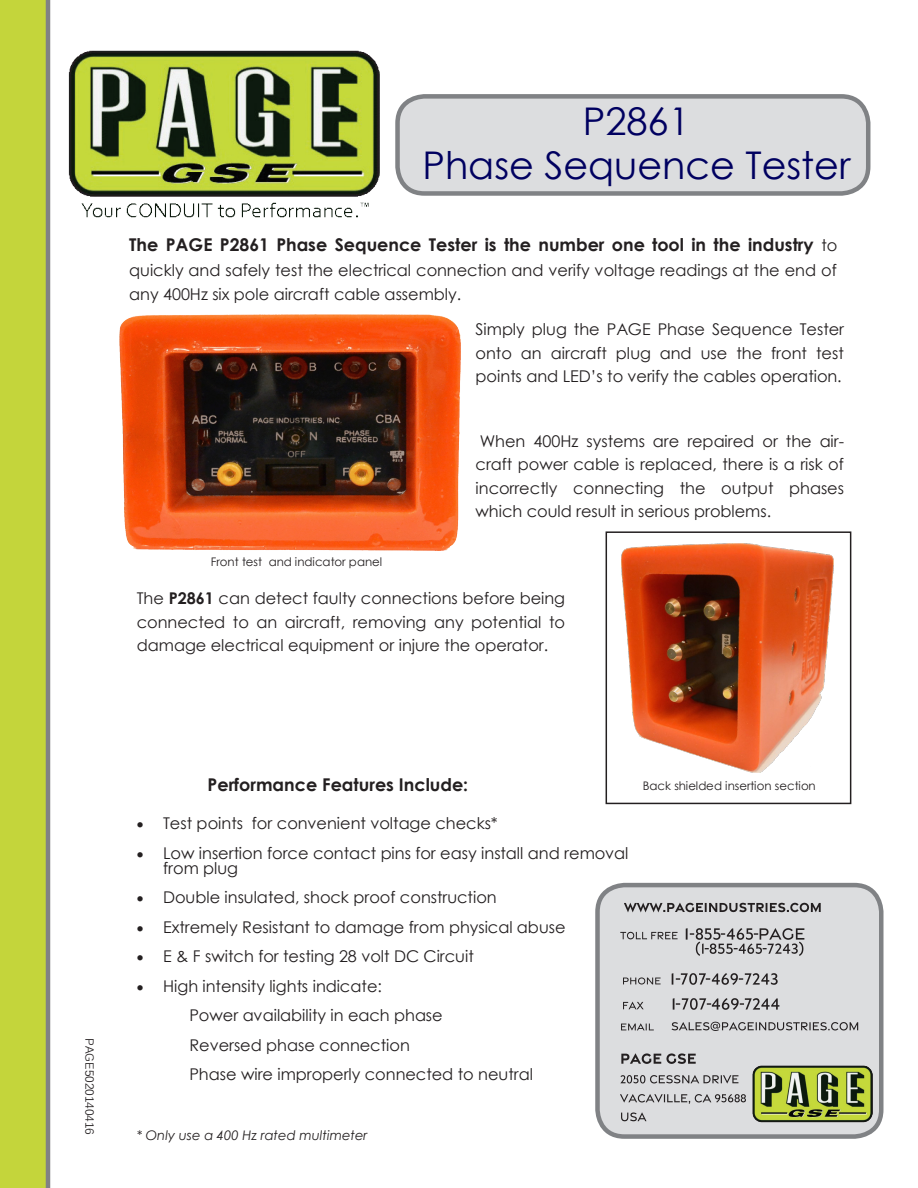
<style>
.page{position:relative;width:918px;height:1188px;background:#fff}
.page>*{position:absolute;margin:0;border:0;box-sizing:border-box;transform-origin:0 0}
.t1{font:38.25px "Century Gothic";color:#000060}
.t2{font:38.1px "Century Gothic";color:#000060}
.t3{font:700 17.55px "Century Gothic";color:#231f20}
.t4{font:16.2px/23.5px "Century Gothic";color:#231f20}
.t5{font:italic 13.2px "Century Gothic";color:#231f20}
.t6{font:11.85px "Century Gothic";color:#231f20}
.t7{font:11.85px "Kalinga";letter-spacing:-.005em;color:#231f20}
.s1{font-weight:400;font-size:16.2px}
.s2{font-weight:700}
</style>
<div class="page">
<div style="left:398px;top:96px;width:470px;height:97px;background:#dcdddf;border-radius:27px"></div>
<div style="left:395px;top:94px;width:475px;height:102px;border:4px solid #808285;border-radius:27px"></div>
<img style="left:621px;top:543px;width:212px;height:229px">
<img style="left:120px;top:315px;width:341px;height:235px">
<div style="left:598px;top:885px;width:283px;height:252px;background:#dcdddf;border-radius:27px"></div>
<div style="left:595px;top:883px;width:289px;height:256px;border:4px solid #808285;border-radius:27px"></div>
<img style="left:68px;top:50px;width:311px;height:168px">
<svg style="left:0;top:0;width:50px;height:1188px;background:#bece40"></svg>
<img style="left:624px;top:902px;width:197px;height:11px">
<img style="left:623px;top:977px;width:38px;height:8px">
<img style="left:671px;top:973px;width:35px;height:12px">
<img style="left:675px;top:973px;width:11px;height:12px">
<img style="left:711px;top:973px;width:28px;height:12px">
<img style="left:744px;top:973px;width:34px;height:12px">
<img style="left:623px;top:1001px;width:21px;height:9px">
<img style="left:672px;top:998px;width:34px;height:12px">
<img style="left:676px;top:998px;width:11px;height:12px">
<img style="left:706px;top:998px;width:6px;height:9px">
<img style="left:712px;top:998px;width:27px;height:12px">
<img style="left:739px;top:998px;width:6px;height:7px">
<img style="left:745px;top:998px;width:35px;height:12px">
<img style="left:695px;top:941px;width:38px;height:14px">
<img style="left:705px;top:941px;width:10px;height:14px">
<img style="left:738px;top:943px;width:25px;height:11px">
<img style="left:768px;top:941px;width:36px;height:14px">
<img style="left:621px;top:931px;width:57px;height:9px">
<img style="left:685px;top:928px;width:36px;height:12px">
<img style="left:690px;top:928px;width:10px;height:12px">
<img style="left:726px;top:928px;width:27px;height:12px">
<img style="left:753px;top:933px;width:6px;height:2px">
<img style="left:759px;top:928px;width:46px;height:12px">
<img style="left:621px;top:1053px;width:75px;height:11px">
<img style="left:621px;top:1075px;width:118px;height:9px">
<img style="left:621px;top:1094px;width:125px;height:9px">
<img style="left:621px;top:1112px;width:26px;height:10px">
<img style="left:621px;top:1023px;width:33px;height:8px">
<img style="left:671px;top:1021px;width:188px;height:10px">
<img style="left:752px;top:1065px;width:120px;height:58px">
<div style="left:606px;top:531px;width:245px;height:273px;border:2px solid #231f20"></div>
<p class="t1" style="left:583px;top:95px;width:109px">P2861</p>
<p class="t2" style="left:423px;top:139px;width:429px">Phase Sequence Tester</p>
<p class="t3" style="left:129px;top:232px;width:710px">The PAGE P2861 Phase Sequence Tester is the number one tool in the industry <span class="s1">to</span></p>
<p class="t4" style="left:129px;top:259px;width:709px">quickly and safely test the electrical connection and verify voltage readings at the end of any 400Hz six pole aircraft cable assembly.</p>
<p class="t4" style="left:476px;top:317px;width:370px;text-align:justify">Simply plug the PAGE Phase Sequence Tester onto an aircraft plug and use the front test points and LED’s to verify the cables operation.</p>
<p class="t6" style="left:211px;top:554px;width:173px">Front test and indicator panel</p>
<p class="t4" style="left:476px;top:429px;width:370px;text-align:justify">When 400Hz systems are repaired or the air&shy;craft power cable is replaced, there is a risk of incorrectly connecting the output phases which could result in serious problems.</p>
<p class="t4" style="left:137px;top:586px;width:430px;text-align:justify">The <span class="s2">P2861</span> can detect faulty connections before being connected to an aircraft, removing any potential to damage electrical equipment or injure the operator.</p>
<p class="t7" style="left:97px;top:1038px;width:98px;rotate:90deg">PAGE5020140416</p>
<p class="t3" style="left:208px;top:772px;width:262px">Performance Features Include:</p>
<p class="t4" style="left:137px;top:811px;width:363px">• Test points for convenient voltage checks*</p>
<p class="t4" style="left:163px;top:845px;width:467px;line-height:15px;text-indent:-26px">• Low insertion force contact pins for easy install and removal from plug</p>
<p class="t4" style="left:137px;top:885px;width:362px">• Double insulated, shock proof construction</p>
<p class="t4" style="left:137px;top:915px;width:430px">• Extremely Resistant to damage from physical abuse</p>
<p class="t4" style="left:137px;top:944px;width:339px">• E &amp; F switch for testing 28 volt DC Circuit</p>
<p class="t4" style="left:189px;top:971px;width:345px;line-height:29.5px;text-indent:-53px">• High intensity lights indicate:<br>Power availability in each phase<br>Reversed phase connection<br>Phase wire improperly connected to neutral</p>
<p class="t6" style="left:643px;top:778px;width:174px">Back shielded insertion section</p>
<p class="t5" style="left:137px;top:1126px;width:232px">* Only use a 400 Hz rated multimeter</p>
</div>
